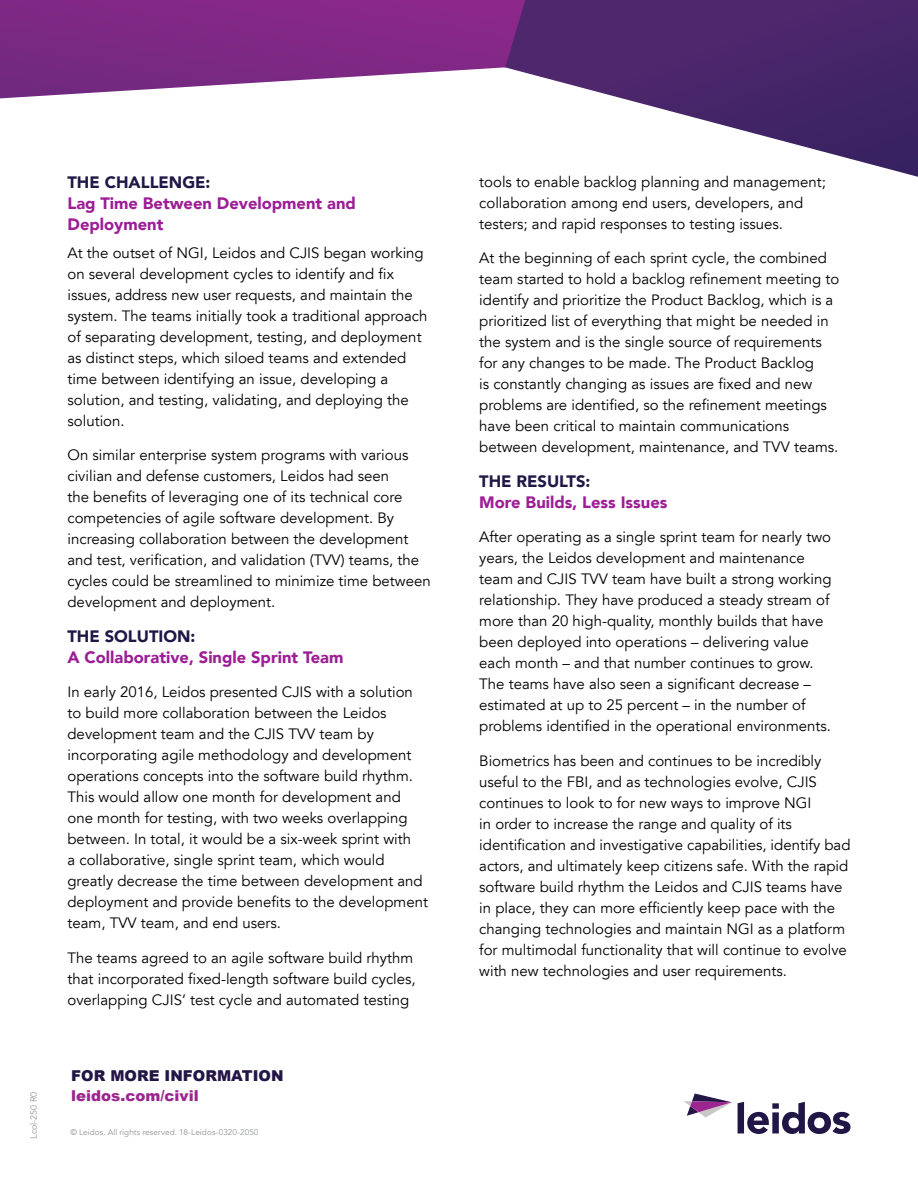
<style>
.page{position:relative;width:918px;height:1188px;background:#fff}
.page>*{position:absolute;margin:0;border:0;box-sizing:border-box;transform-origin:0 0}
.t1{font:900 16.5px/21px "Avenir LT";color:#9d1d96}
.t2{font:900 16.5px "Avenir LT";color:#201747}
.t3{font:15px/21px "Avenir LT";color:#000}
.t4{font:900 15px "Arial";color:#211645}
.t5{font:900 15px "Arial";color:#9c268f}
.t6{font:9px "Avenir LT";color:#939598}
.t7{font:8.25px "Avenir LT";letter-spacing:.005em;color:#939598}
</style>
<div class="page">
<svg style="left:738px;top:1102px;width:112px;height:32px"></svg>
<svg style="left:684px;top:1094px;width:48px;height:24px"></svg>
<svg style="left:525px;top:0;width:393px;height:177px"></svg>
<svg style="left:0;top:0;width:525px;height:98px"></svg>
<p class="t6" style="left:29px;top:1139px;width:49px;rotate:-90deg">Lcol-250 R0</p>
<p class="t2" style="left:68px;top:172px;width:145px">THE CHALLENGE:</p>
<p class="t1" style="left:68px;top:193px;width:290px">Lag Time Between Development and<br>Deployment</p>
<p class="t3" style="left:68px;top:242px;width:361px">At the outset of NGI, Leidos and CJIS began working on several development cycles to identify and fix issues, address new user requests, and maintain the system. The teams initially took a traditional approach of separating development, testing, and deployment as distinct steps, which siloed teams and extended time between identifying an issue, developing a solution, and testing, validating, and deploying the solution.</p>
<p class="t3" style="left:68px;top:445px;width:365px">On similar enterprise system programs with various civilian and defense customers, Leidos had seen<br>the benefits of leveraging one of its technical core competencies of agile software development. By increasing collaboration between the development and test, verification, and validation (TVV) teams, the cycles could be streamlined to minimize time between development and deployment.</p>
<p class="t2" style="left:68px;top:626px;width:129px">THE SOLUTION:</p>
<p class="t1" style="left:68px;top:646px;width:277px">A Collaborative, Single Sprint Team</p>
<p class="t3" style="left:68px;top:682px;width:362px">In early 2016, Leidos presented CJIS with a solution to build more collaboration between the Leidos development team and the CJIS TVV team by incorporating agile methodology and development operations concepts into the software build rhythm.<br>This would allow one month for development and one month for testing, with two weeks overlapping between. In total, it would be a six-week sprint with<br>a collaborative, single sprint team, which would greatly decrease the time between development and deployment and provide benefits to the development team, TVV team, and end users.</p>
<p class="t3" style="left:68px;top:947px;width:350px">The teams agreed to an agile software build rhythm that incorporated fixed-length software build cycles, overlapping CJIS’ test cycle and automated testing</p>
<p class="t4" style="left:71px;top:1065px;width:214px">FOR MORE INFORMATION</p>
<p class="t5" style="left:71px;top:1085px;width:129px">leidos.com/civil</p>
<p class="t7" style="left:70px;top:1128px;width:190px">© Leidos. All rights reserved. 18-Leidos-0320-2050</p>
<p class="t3" style="left:479px;top:172px;width:348px">tools to enable backlog planning and management; collaboration among end users, developers, and testers; and rapid responses to testing issues.</p>
<p class="t3" style="left:479px;top:248px;width:362px">At the beginning of each sprint cycle, the combined team started to hold a backlog refinement meeting to identify and prioritize the Product Backlog, which is a prioritized list of everything that might be needed in the system and is the single source of requirements for any changes to be made. The Product Backlog<br>is constantly changing as issues are fixed and new problems are identified, so the refinement meetings have been critical to maintain communications between development, maintenance, and TVV teams.</p>
<p class="t2" style="left:479px;top:471px;width:113px">THE RESULTS:</p>
<p class="t1" style="left:479px;top:491px;width:190px">More Builds, Less Issues</p>
<p class="t3" style="left:479px;top:527px;width:354px">After operating as a single sprint team for nearly two years, the Leidos development and maintenance team and CJIS TVV team have built a strong working relationship. They have produced a steady stream of more than 20 high-quality, monthly builds that have been deployed into operations – delivering value each month – and that number continues to grow.<br>The teams have also seen a significant decrease – estimated at up to 25 percent – in the number of problems identified in the operational environments.</p>
<p class="t3" style="left:479px;top:751px;width:373px">Biometrics has been and continues to be incredibly useful to the FBI, and as technologies evolve, CJIS continues to look to for new ways to improve NGI<br>in order to increase the range and quality of its identification and investigative capabilities, identify bad actors, and ultimately keep citizens safe. With the rapid software build rhythm the Leidos and CJIS teams have in place, they can more efficiently keep pace with the changing technologies and maintain NGI as a platform for multimodal functionality that will continue to evolve with new technologies and user requirements.</p>
</div>
